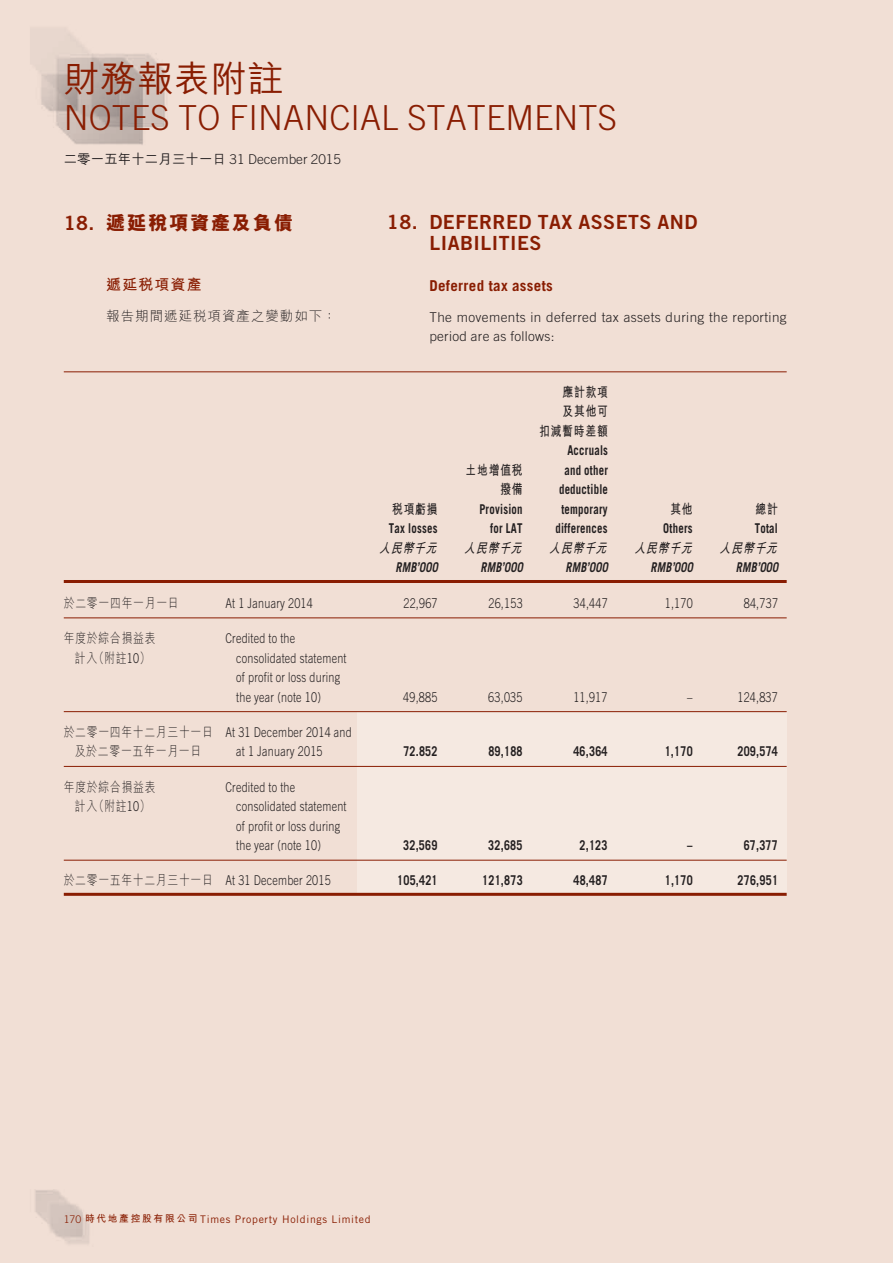
<style>
.page{position:relative;width:893px;height:1263px;background:#fff}
.page>*{position:absolute;margin:0;border:0;box-sizing:border-box;transform-origin:0 0}
.t1{font:500 36px "M Hei HK";letter-spacing:.02em;color:#891d02}
.t2{font:300 34.5px "Trade Gothic LT Std";color:#891d02}
.t3{font:19.5px/21px "Trade Gothic LT Std Bd 2";letter-spacing:.025em;color:#891d02}
.t4{font:800 19.5px "M Hei HK";letter-spacing:.075em;color:#891d02}
.t5{font:700 15px "Trade Gothic LT Std";letter-spacing:.02em;color:#891d02}
.t6{font:700 15px "M Hei HK";letter-spacing:.07em;color:#891d02}
.t7{font:300 13.5px/19.5px "Trade Gothic LT Std";letter-spacing:.02em;color:#231f20;scale:.8 1}
.t8{font:700 13.5px "Trade Gothic LT Std";letter-spacing:.02em;color:#231f20;scale:.8 1}
.t9{font:300 13.5px/19.5px "Trade Gothic LT Std";letter-spacing:.02em;color:#231f20}
.t10{font:300 13.5px "M Hei HK";letter-spacing:.07em;color:#231f20;scale:.8 1}
.t11{font:italic 700 13.5px "Trade Gothic LT Std";letter-spacing:.02em;color:#231f20;scale:.8 1}
.t12{font:700 13.5px/19.5px "M Hei HK";letter-spacing:.07em;color:#231f20;text-align:right;scale:.8 1}
.t13{font:300 13.5px "Trade Gothic LT Std";color:#231f20}
.t14{font:italic 700 13.5px "M Hei HK";color:#231f20;scale:.8 1}
.t15{font:300 13.5px "M Hei HK";letter-spacing:.07em;color:#231f20}
.t16{font:10.5px "Trade Gothic LT Std";letter-spacing:.065em;color:#891d02}
.s1{font-family:"M Hei HK";font-weight:500}
.s2{font-family:"Trade Gothic LT Std Bd 2";font-weight:400}
.s3{font-family:"Trade Gothic LT Std"}
.s4{font-family:"M Hei HK"}
.s5{font-weight:300}
.s6{font-family:"M Hei HK";font-weight:700;font-size:9.75px}
</style>
<div class="page">
<hr style="left:64px;top:371px;width:723px;height:1px;background:#891d02">
<hr style="left:64px;top:580px;width:723px;height:3px;background:#891d02">
<hr style="left:64px;top:617px;width:723px;height:1px;background:#891d02">
<div style="left:357px;top:712px;width:430px;height:182px;background:#f5e9e1"></div>
<hr style="left:64px;top:711px;width:723px;height:1px;background:#891d02">
<hr style="left:64px;top:766px;width:723px;height:1px;background:#891d02">
<hr style="left:64px;top:860px;width:723px;height:1px;background:#891d02">
<hr style="left:64px;top:893px;width:723px;height:3px;background:#891d02">
<h1 class="t1" style="left:64px;top:52px;width:221px">財務報表附註</h1>
<h2 class="t2" style="left:64px;top:97px;width:555px">NOTES TO FINANCIAL STATEMENTS</h2>
<p class="t13" style="left:64px;top:151px;width:279px"><span class="s1">二零一五年十二月三十一日</span> 31 December 2015</p>
<h3 class="t4" style="left:64px;top:210px;width:231px"><span class="s2">18.</span> 遞延稅項資產及負債</h3>
<p class="t6" style="left:106px;top:273px;width:97px">遞延稅項資產</p>
<p class="t15" style="left:106px;top:306px;width:231px">報告期間遞延稅項資產之變動如下：</p>
<h3 class="t3" style="left:429px;top:211px;width:270px;text-indent:-43px">18. DEFERRED TAX ASSETS AND<br>LIABILITIES</h3>
<p class="t5" style="left:429px;top:276px;width:125px">Deferred tax assets</p>
<p class="t9" style="left:429px;top:307px;width:359px">The movements in deferred tax assets during the reporting period are as follows:</p>
<p class="t12" style="left:539px;top:381px;width:88px">應計款項<br>及其他可<br>扣減暫時差額</p>
<p class="t8" style="left:567px;top:442px;width:52px">Accruals</p>
<p class="t12" style="left:466px;top:459px;width:73px">土地增值稅</p>
<p class="t8" style="left:564px;top:462px;width:56px">and other</p>
<p class="t12" style="left:500px;top:479px;width:29px">撥備</p>
<p class="t8" style="left:559px;top:481px;width:63px">deductible</p>
<p class="t12" style="left:392px;top:498px;width:58px">稅項虧損</p>
<p class="t8" style="left:479px;top:501px;width:56px">Provision</p>
<p class="t8" style="left:561px;top:501px;width:59px">temporary</p>
<p class="t12" style="left:670px;top:498px;width:29px">其他</p>
<p class="t12" style="left:756px;top:498px;width:29px">總計</p>
<p class="t8" style="left:389px;top:520px;width:62px">Tax losses</p>
<p class="t8" style="left:490px;top:520px;width:42px">for LAT</p>
<p class="t8" style="left:555px;top:520px;width:67px">differences</p>
<p class="t8" style="left:663px;top:520px;width:38px">Others</p>
<p class="t8" style="left:755px;top:520px;width:30px">Total</p>
<p class="t14" style="left:379px;top:538px;width:79px">人民幣千元</p>
<p class="t14" style="left:464px;top:538px;width:79px">人民幣千元</p>
<p class="t14" style="left:549px;top:538px;width:79px">人民幣千元</p>
<p class="t14" style="left:634px;top:538px;width:79px">人民幣千元</p>
<p class="t14" style="left:720px;top:538px;width:79px">人民幣千元</p>
<p class="t11" style="left:395px;top:558px;width:54px">RMB’000</p>
<p class="t11" style="left:480px;top:558px;width:54px">RMB’000</p>
<p class="t11" style="left:565px;top:558px;width:54px">RMB’000</p>
<p class="t11" style="left:651px;top:558px;width:54px">RMB’000</p>
<p class="t11" style="left:736px;top:558px;width:54px">RMB’000</p>
<p class="t10" style="left:64px;top:593px;width:145px">於二零一四年一月一日</p>
<p class="t7" style="left:225px;top:593px;width:111px">At 1 January 2014</p>
<p class="t7" style="left:403px;top:593px;width:44px">22,967</p>
<p class="t7" style="left:488px;top:593px;width:44px">26,153</p>
<p class="t7" style="left:573px;top:593px;width:44px">34,447</p>
<p class="t7" style="left:665px;top:593px;width:36px">1,170</p>
<p class="t7" style="left:744px;top:593px;width:44px">84,737</p>
<p class="t10" style="left:64px;top:628px;width:116px">年度於綜合損益表</p>
<p class="t7" style="left:225px;top:628px;width:89px">Credited to the</p>
<p class="t10" style="left:75px;top:648px;width:96px">計入（附註<span class="s3">10</span>）</p>
<p class="t7" style="left:236px;top:648px;width:140px">consolidated statement of profit or loss during the year (note 10)</p>
<p class="t7" style="left:403px;top:687px;width:44px">49,885</p>
<p class="t7" style="left:488px;top:687px;width:44px">63,035</p>
<p class="t7" style="left:573px;top:687px;width:44px">11,917</p>
<p class="t7" style="left:687px;top:687px;width:8px">–</p>
<p class="t7" style="left:737px;top:687px;width:52px">124,837</p>
<p class="t7" style="left:64px;top:722px;width:362px"><span class="s4">於二零一四年十二月三十一日</span> At 31 December 2014 and</p>
<p class="t10" style="left:75px;top:742px;width:160px">及於二零一五年一月一日</p>
<p class="t7" style="left:236px;top:741px;width:109px">at 1 January 2015</p>
<p class="t8" style="left:403px;top:743px;width:44px">72.852</p>
<p class="t8" style="left:488px;top:743px;width:44px">89,188</p>
<p class="t8" style="left:573px;top:743px;width:44px">46,364</p>
<p class="t8" style="left:665px;top:743px;width:36px">1,170</p>
<p class="t8" style="left:737px;top:743px;width:52px">209,574</p>
<p class="t10" style="left:64px;top:777px;width:116px">年度於綜合損益表</p>
<p class="t7" style="left:225px;top:777px;width:89px">Credited to the</p>
<p class="t10" style="left:75px;top:797px;width:96px">計入（附註<span class="s3">10</span>）</p>
<p class="t7" style="left:236px;top:796px;width:140px">consolidated statement of profit or loss during the year (note 10)</p>
<p class="t8" style="left:403px;top:837px;width:44px">32,569</p>
<p class="t8" style="left:488px;top:837px;width:44px">32,685</p>
<p class="t8" style="left:580px;top:837px;width:36px">2,123</p>
<p class="t8" style="left:687px;top:837px;width:8px">–</p>
<p class="t8" style="left:744px;top:837px;width:44px">67,377</p>
<p class="t7" style="left:64px;top:870px;width:335px"><span class="s4">於二零一五年十二月三十一日</span> At 31 December 2015</p>
<p class="t8" style="left:397px;top:872px;width:52px">105,421</p>
<p class="t8" style="left:482px;top:872px;width:52px">121,873</p>
<p class="t8" style="left:573px;top:872px;width:44px">48,487</p>
<p class="t8" style="left:665px;top:872px;width:36px">1,170</p>
<p class="t8" style="left:737px;top:872px;width:52px">276,951</p>
<p class="t16" style="left:64px;top:1213px;width:308px"><span class="s5">170</span> <span class="s6">時代地產控股有限公司</span> Times Property Holdings Limited</p>
</div>
